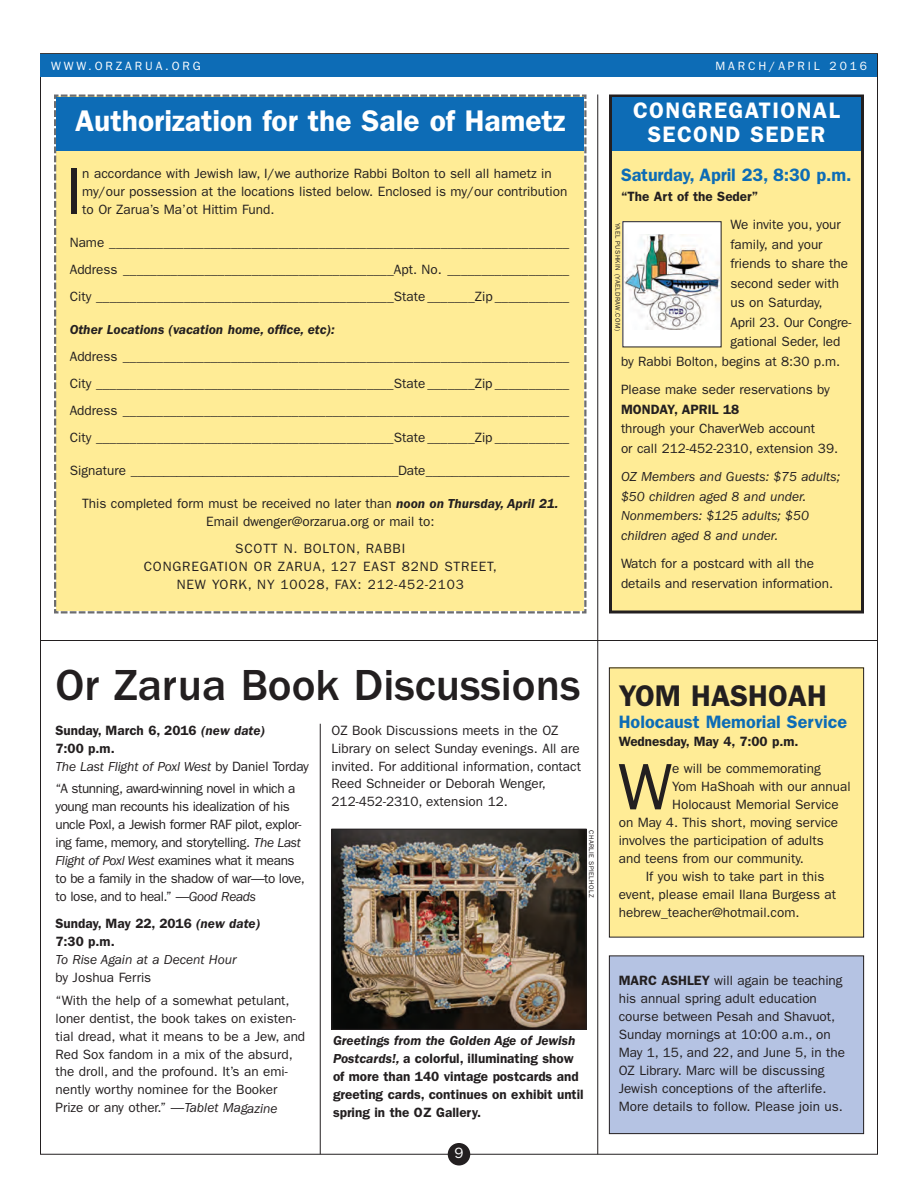
<style>
.page{position:relative;width:918px;height:1188px;background:#fff}
.page>*{position:absolute;margin:0;border:0;box-sizing:border-box;transform-origin:0 0}
.t1{font:66px "Franklin Gothic";color:#231f20}
.t2{font:500 45px "Franklin Gothic";color:#231f20}
.t3{font:600 30px "Franklin Gothic";color:#fff}
.t4{font:600 30px "Franklin Gothic";color:#231f20}
.t5{font:600 22.5px/24px "Franklin Gothic";letter-spacing:.06em;color:#fff;text-align:center}
.t6{font:600 18px "Franklin Gothic";color:#0d6cb6}
.t7{font:15px "Franklin Gothic";color:#fff}
.t8{font:13.5px/18px "Franklin Gothic";color:#231f20}
.t9{font:600 13.5px/18px "Franklin Gothic";color:#231f20}
.t10{font:13.5px/18px "Franklin Gothic";letter-spacing:-.03em;color:#231f20}
.t11{font:italic 13.5px/19.5px "Franklin Gothic";color:#231f20}
.t12{font:13.5px/18px "Franklin Gothic";letter-spacing:.06em;color:#231f20;text-align:center}
.t13{font:italic 600 13.5px "Franklin Gothic";color:#231f20}
.t14{font:12px "Franklin Gothic";letter-spacing:.24em;color:#fff}
.t15{font:6.75px "Franklin Gothic";letter-spacing:.06em;color:#231f20}
.s1{font-weight:600;font-style:italic}
.s2{font-style:italic}
.s3{font-weight:400;font-style:italic}
.s4{font-weight:400}
.s5{font-weight:600}
</style>
<div class="page">
<hr style="left:40px;top:1154px;width:838px;height:1px;background:#231f20">
<div style="left:448px;top:1143px;width:22px;height:23px;background:#231f20;border-radius:50%"></div>
<hr style="left:40px;top:54px;width:1px;height:1100px;background:#231f20">
<hr style="left:877px;top:54px;width:1px;height:1100px;background:#231f20">
<hr style="left:40px;top:53px;width:838px;height:1px;background:#231f20">
<div style="left:54px;top:94px;width:533px;height:520px;background:#ffec96"></div>
<div style="left:56px;top:97px;width:528px;height:54px;background:#0d6cb6"></div>
<div style="left:40px;top:54px;width:838px;height:22px;background:#0d6cb6"></div>
<hr style="left:40px;top:640px;width:838px;height:1px;background:#231f20">
<hr style="left:597px;top:94px;width:1px;height:1060px;background:#231f20">
<div style="left:610px;top:96px;width:252px;height:516px;background:#ffec96"></div>
<div style="left:623px;top:222px;width:98px;height:125px;background:#fff"></div>
<img style="left:625px;top:234px;width:95px;height:95px">
<div style="left:609px;top:94px;width:255px;height:520px;border:3px solid #231f20"></div>
<div style="left:612px;top:98px;width:249px;height:54px;background:#0d6cb6"></div>
<img style="left:334px;top:831px;width:250px;height:197px">
<div style="left:332px;top:829px;width:254px;height:201px;border:1px solid #231f20"></div>
<div style="left:609px;top:668px;width:255px;height:269px;background:#ffec96"></div>
<div style="left:609px;top:668px;width:255px;height:270px;border:1px solid #231f20"></div>
<div style="left:609px;top:956px;width:255px;height:178px;background:#b5c3e3"></div>
<div style="left:609px;top:956px;width:255px;height:178px;border:1px solid #231f20"></div>
<hr style="left:320px;top:724px;width:1px;height:430px;background:#231f20">
<p class="t14" style="left:51px;top:61px;width:151px">WWW.ORZARUA.ORG</p>
<p class="t14" style="left:715px;top:61px;width:153px">MARCH/APRIL 2016</p>
<p class="t14" style="left:51px;top:61px;width:202px">CONGREG TION OR ZARUA</p>
<p class="t14" style="left:647px;top:61px;width:174px">NOVEMBER/DECEMBER</p>
<p class="t14" style="left:850px;top:61px;width:19px">09</p>
<h3 class="t3" style="left:75px;top:111px;width:492px">Authorization for the Sale of Hametz</h3>
<h1 class="t1" style="left:65px;top:168px;width:19px">I</h1>
<p class="t8" style="left:82px;top:165px;width:487px">n accordance with Jewish law, I/we authorize Rabbi Bolton to sell all hametz in my/our possession at the locations listed below. Enclosed is my/our contribution to Or Zarua’s Ma’ot Hittim Fund.</p>
<p class="t8" style="left:70px;top:230px;width:501px;line-height:27px;text-align:justify">Name ____________________________________________________________________ Address ________________________________________Apt. No. __________________ City ____________________________________________State_______Zip ___________</p>
<p class="t13" style="left:70px;top:324px;width:266px">Other Locations (vacation home, office, etc):</p>
<p class="t8" style="left:70px;top:344px;width:501px;line-height:27px;text-align:justify">Address __________________________________________________________________ City ____________________________________________State_______Zip ___________ Address __________________________________________________________________ City ____________________________________________State_______Zip ___________</p>
<p class="t8" style="left:70px;top:462px;width:501px">Signature _________________________________________Date______________________</p>
<p class="t8" style="left:82px;top:495px;width:478px;text-align:center">This completed form must be received no later than <span class="s1">noon on Thursday, April 21.<br></span>Email dwenger@orzarua.org or mail to:</p>
<p class="t12" style="left:144px;top:540px;width:355px">SCOTT N. BOLTON, RABBI<br>CONGREGATION OR ZARUA, 127 EAST 82ND STREET,<br>NEW YORK, NY 10028, FAX: 212-452-2103</p>
<h3 class="t5" style="left:633px;top:100px;width:208px">CONGREGATIONAL<br>SECOND SEDER</h3>
<h3 class="t6" style="left:621px;top:169px;width:232px">Saturday, April 23, 8:30 p.m.</h3>
<p class="t9" style="left:621px;top:188px;width:139px">“The Art of the Seder”</p>
<p class="t8" style="left:730px;top:217px;width:112px">We invite you, your</p>
<p class="t8" style="left:730px;top:236px;width:94px">family, and your</p>
<p class="t8" style="left:730px;top:256px;width:119px">friends to share the</p>
<p class="t8" style="left:730px;top:275px;width:110px">second seder with</p>
<p class="t8" style="left:730px;top:295px;width:94px">us on Saturday,</p>
<p class="t8" style="left:730px;top:314px;width:122px">April 23. Our Congre-</p>
<p class="t8" style="left:730px;top:334px;width:112px">gational Seder, led</p>
<p class="t8" style="left:621px;top:353px;width:221px">by Rabbi Bolton, begins at 8:30 p.m.</p>
<p class="t8" style="left:621px;top:382px;width:210px">Please make seder reservations by</p>
<p class="t9" style="left:621px;top:401px;width:120px">MONDAY, APRIL 18</p>
<p class="t8" style="left:621px;top:420px;width:219px;line-height:19.5px">through your ChaverWeb account<br>or call 212-452-2310, extension 39.</p>
<p class="t11" style="left:621px;top:468px;width:221px">OZ Members and Guests: $75 adults; $50 children aged 8 and under.<br>Nonmembers: $125 adults; $50 children aged 8 and under.</p>
<p class="t8" style="left:621px;top:555px;width:214px;line-height:19.5px">Watch for a postcard with all the details and reservation information.</p>
<p class="t15" style="left:620px;top:223px;width:109px;rotate:90deg">YAEL PUSHKIN (YAELDRAW.COM)</p>
<h2 class="t2" style="left:56px;top:670px;width:527px">Or Zarua Book Discussions</h2>
<p class="t9" style="left:56px;top:722px;width:255px">Sunday, March 6, 2016 <span class="s2">(new date)<br></span>7:00 p.m.<br><span class="s3">The Last Flight of Poxl West</span> <span class="s4">by Daniel Torday</span></p>
<p class="t10" style="left:55px;top:781px;width:251px">“A stunning, award-winning novel in which a young man recounts his idealization of his uncle Poxl, a Jewish former RAF pilot, explor&shy;ing fame, memory, and storytelling. <span class="s2">The Last Flight of Poxl West</span> examines what it means to be a family in the shadow of war—to love, to lose, and to heal.” —<span class="s2">Good Reads</span></p>
<p class="t9" style="left:55px;top:916px;width:206px">Sunday, May 22, 2016 <span class="s2">(new date)<br></span>7:30 p.m.</p>
<p class="t11" style="left:55px;top:951px;width:183px">To Rise Again at a Decent Hour</p>
<p class="t8" style="left:56px;top:967px;width:236px;line-height:22.5px">by Joshua Ferris<br>“With the help of a somewhat petulant,</p>
<p class="t8" style="left:56px;top:1010px;width:251px">loner dentist, the book takes on existen&shy;tial dread, what it means to be a Jew, and Red Sox fandom in a mix of the absurd, the droll, and the profound. It’s an emi&shy;nently worthy nominee for the Booker Prize or any other.” —<span class="s2">Tablet Magazine</span></p>
<p class="t8" style="left:332px;top:722px;width:251px">OZ Book Discussions meets in the OZ Library on select Sunday evenings. All are invited. For additional information, contact Reed Schneider or Deborah Wenger, 212-452-2310, extension 12.</p>
<p class="t15" style="left:594px;top:830px;width:69px;rotate:90deg">CHARLIE SPIELHOLZ</p>
<p class="t9" style="left:333px;top:1032px;width:252px"><span class="s2">Greetings from the Golden Age of Jewish Postcards!,</span> a colorful, illuminating show of more than 140 vintage postcards and greeting cards, continues on exhibit until spring in the OZ Gallery.</p>
<p class="t7" style="left:455px;top:1148px;width:10px">9</p>
<h3 class="t4" style="left:619px;top:685px;width:210px">YOM HASHOAH</h3>
<h3 class="t6" style="left:619px;top:716px;width:230px">Holocaust Memorial Service</h3>
<p class="t9" style="left:619px;top:734px;width:181px">Wednesday, May 4, 7:00 p.m.</p>
<h1 class="t1" style="left:618px;top:764px;width:56px">W</h1>
<p class="t8" style="left:672px;top:761px;width:150px">e will be commemorating</p>
<p class="t8" style="left:672px;top:779px;width:180px">Yom HaShoah with our annual</p>
<p class="t8" style="left:672px;top:797px;width:168px">Holocaust Memorial Service</p>
<p class="t8" style="left:619px;top:815px;width:221px">on May 4. This short, moving service</p>
<p class="t8" style="left:619px;top:833px;width:207px">involves the participation of adults</p>
<p class="t8" style="left:619px;top:851px;width:187px">and teens from our community.</p>
<p class="t8" style="left:646px;top:869px;width:180px">If you wish to take part in this</p>
<p class="t8" style="left:619px;top:887px;width:219px">event, please email Ilana Burgess at</p>
<p class="t8" style="left:619px;top:905px;width:182px">hebrew_teacher@hotmail.com.</p>
<p class="t8" style="left:619px;top:973px;width:228px"><span class="s5">MARC ASHLEY</span> will again be teaching his annual spring adult education course between Pesah and Shavuot, Sunday mornings at 10:00 a.m., on May 1, 15, and 22, and June 5, in the OZ Library. Marc will be discussing Jewish conceptions of the afterlife.<br>More details to follow. Please join us.</p>
</div>
